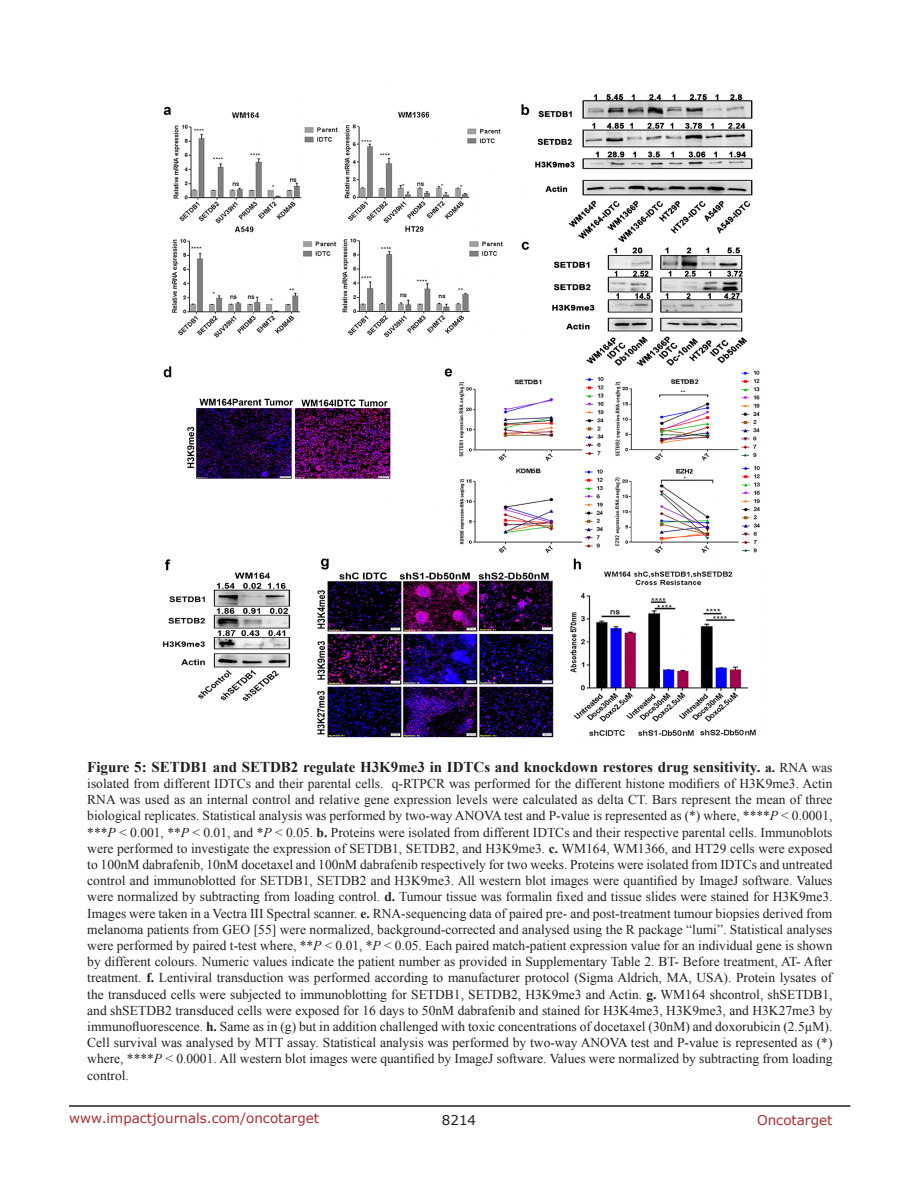
<style>
.page{position:relative;width:918px;height:1188px;background:#fff}
.page>*{position:absolute;margin:0;border:0;box-sizing:border-box;transform-origin:0 0}
.FigureText{font:700 15px "Times New Roman";color:#221f22}
.FigureText-2{font:13.5px/16.2px "Times New Roman";color:#221f22;text-align:justify}
.t1{font:13.5px "Verdana";color:#ac2b31}
.t2{font:13.5px "Verdana";color:#221f22}
.s1{font-size:13.5px}
.s2{font-weight:400;font-size:13.5px}
.s3{font-style:italic}
.s4{font-weight:700}
</style>
<div class="page">
<hr style="left:69px;top:1105px;width:781px;height:2px;background:#231f20">
<img style="left:163px;top:94px;width:597px;height:644px">
<p class="FigureText" style="left:87px;top:756px;width:747px">Figure 5: SETDB1 and SETDB2 regulate H3K9me3 in IDTCs and knockdown restores drug sensitivity. <span class="s1">a.</span> <span class="s2">RNA was</span></p>
<p class="FigureText-2" style="left:87px;top:775px;width:747px">isolated from different IDTCs and their parental cells. q-RTPCR was performed for the different histone modifiers of H3K9me3. Actin RNA was used as an internal control and relative gene expression levels were calculated as delta CT. Bars represent the mean of three biological replicates. Statistical analysis was performed by two-way ANOVA test and P-value is represented as (*) where, ****<span class="s3">P</span> &lt; 0.0001, ***<span class="s3">P</span> &lt; 0.001, **<span class="s3">P</span> &lt; 0.01, and *<span class="s3">P</span> &lt; 0.05. <span class="s4">b.</span> Proteins were isolated from different IDTCs and their respective parental cells. Immunoblots were performed to investigate the expression of SETDB1, SETDB2, and H3K9me3. <span class="s4">c.</span> WM164, WM1366, and HT29 cells were exposed to 100nM dabrafenib, 10nM docetaxel and 100nM dabrafenib respectively for two weeks. Proteins were isolated from IDTCs and untreated control and immunoblotted for SETDB1, SETDB2 and H3K9me3. All western blot images were quantified by ImageJ software. Values were normalized by subtracting from loading control. <span class="s4">d.</span> Tumour tissue was formalin fixed and tissue slides were stained for H3K9me3.<br>Images were taken in a Vectra III Spectral scanner. <span class="s4">e.</span> RNA-sequencing data of paired pre- and post-treatment tumour biopsies derived from melanoma patients from GEO [55] were normalized, background-corrected and analysed using the R package “lumi”. Statistical analyses were performed by paired t-test where, **<span class="s3">P</span> &lt; 0.01, *<span class="s3">P</span> &lt; 0.05. Each paired match-patient expression value for an individual gene is shown by different colours. Numeric values indicate the patient number as provided in Supplementary Table 2. BT- Before treatment, AT- After treatment. <span class="s4">f.</span> Lentiviral transduction was performed according to manufacturer protocol (Sigma Aldrich, MA, USA). Protein lysates of the transduced cells were subjected to immunoblotting for SETDB1, SETDB2, H3K9me3 and Actin. <span class="s4">g.</span> WM164 shcontrol, shSETDB1, and shSETDB2 transduced cells were exposed for 16 days to 50nM dabrafenib and stained for H3K4me3, H3K9me3, and H3K27me3 by immunofluorescence. <span class="s4">h.</span> Same as in (g) but in addition challenged with toxic concentrations of docetaxel (30nM) and doxorubicin (2.5µM).<br>Cell survival was analysed by MTT assay. Statistical analysis was performed by two-way ANOVA test and P-value is represented as (*) where, ****<span class="s3">P</span> &lt; 0.0001. All western blot images were quantified by ImageJ software. Values were normalized by subtracting from loading control.</p>
<p class="t1" style="left:69px;top:1109px;width:252px">www.impactjournals.com/oncotarget</p>
<p class="t2" style="left:442px;top:1111px;width:36px">8214</p>
<p class="t1" style="left:757px;top:1111px;width:77px">Oncotarget</p>
</div>
